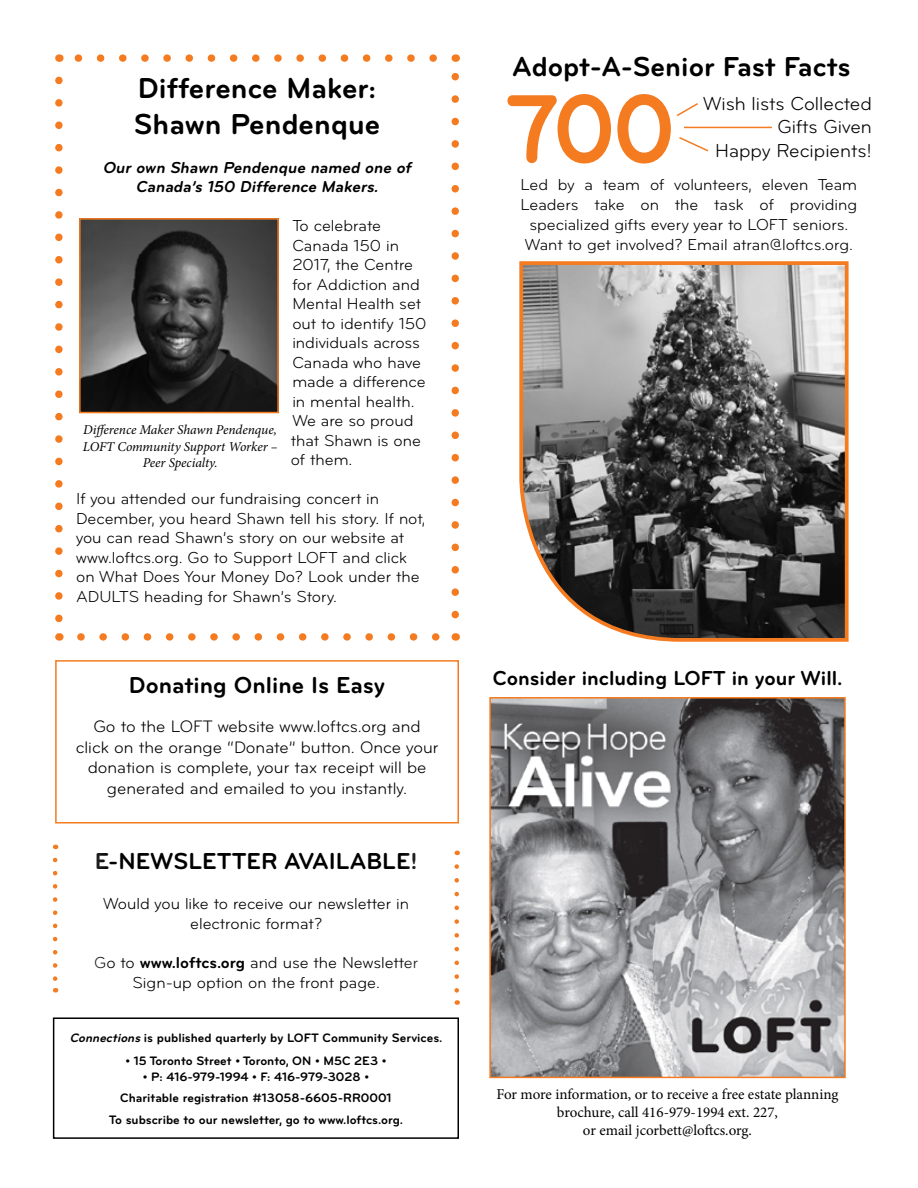
<style>
.page{position:relative;width:918px;height:1188px;background:#fff}
.page>*{position:absolute;margin:0;border:0;box-sizing:border-box;transform-origin:0 0}
.t1{font:700 100.65px "Bryant";color:#f47b20;scale:.91 1}
.t2{font:700 30px/36px "Bryant";color:#000}
.t3{font:700 28.5px "Bryant";color:#000}
.t4{font:700 24px "Bryant";color:#000}
.t5{font:700 21px "Bryant";color:#000}
.t6{font:19.5px/23.4px "Bryant";color:#000;text-align:right}
.t7{font:17.25px/20.7px "Bryant";color:#000;text-align:center}
.t8{font:16.5px/19.5px "Bryant";color:#000;text-align:center}
.t9{font:italic 700 16.5px/19.5px "Bryant";color:#000;text-align:center}
.t10{font:15px/18px "Minion Pro";color:#000;text-align:center}
.t11{font:italic 13.5px/16.2px "Minion Pro";letter-spacing:-.005em;color:#000;text-align:center}
.t12{font:700 12.75px/21.3px "Bryant";color:#000;text-align:center}
.s1{font-weight:700}
.s2{font-style:italic}
</style>
<div class="page">
<svg style="left:53px;top:860px;width:4px;height:133px"></svg>
<svg style="left:454px;top:866px;width:5px;height:139px"></svg>
<div style="left:55px;top:660px;width:404px;height:164px;border:2px solid #f47b20"></div>
<img style="left:492px;top:700px;width:351px;height:375px">
<div style="left:489px;top:697px;width:357px;height:381px;border:2px solid #f47b20"></div>
<div style="left:53px;top:1017px;width:406px;height:122px;border:2px solid #000"></div>
<svg style="left:55px;top:80px;width:8px;height:543px"></svg>
<svg style="left:81px;top:633px;width:359px;height:8px"></svg>
<svg style="left:452px;top:72px;width:7px;height:543px"></svg>
<svg style="left:74px;top:54px;width:359px;height:8px"></svg>
<svg style="left:79px;top:218px;width:200px;height:196px"></svg>
<svg style="left:519px;top:261px;width:330px;height:381px"></svg>
<svg style="left:677px;top:103px;width:21px;height:14px"></svg>
<hr style="left:684px;top:127px;width:88px;height:1px;background:#f47b20">
<svg style="left:679px;top:137px;width:30px;height:15px"></svg>
<h2 class="t2" style="left:134px;top:70px;width:248px">Difference Maker:<br>Shawn Pendenque</h2>
<p class="t9" style="left:103px;top:158px;width:314px">Our own Shawn Pendenque named one of<br>Canada’s 150 Difference Makers.</p>
<p class="t8" style="left:291px;top:216px;width:137px;text-align:left">To celebrate<br>Canada 150 in<br>2017, the Centre for Addiction and<br>Mental Health set out to identify 150 individuals across<br>Canada who have made a difference in mental health.<br>We are so proud that Shawn is one of them.</p>
<p class="t8" style="left:76px;top:489px;width:351px;text-align:left">If you attended our fundraising concert in December, you heard Shawn tell his story. If not, you can read Shawn’s story on our website at www.loftcs.org. Go to Support LOFT and click on What Does Your Money Do? Look under the ADULTS heading for Shawn’s Story.</p>
<p class="t11" style="left:83px;top:422px;width:196px">Difference Maker Shawn Pendenque,<br>LOFT Community Support Worker –<br>Peer Specialty.</p>
<h3 class="t4" style="left:129px;top:670px;width:258px">Donating Online Is Easy</h3>
<p class="t7" style="left:76px;top:716px;width:364px">Go to the LOFT website www.loftcs.org and click on the orange “Donate” button. Once your donation is complete, your tax receipt will be generated and emailed to you instantly.</p>
<h3 class="t4" style="left:95px;top:847px;width:324px">E-NEWSLETTER AVAILABLE!</h3>
<p class="t8" style="left:103px;top:894px;width:307px">Would you like to receive our newsletter in electronic format?</p>
<p class="t8" style="left:94px;top:953px;width:325px">Go to <span class="s1">www.loftcs.org</span> and use the Newsletter<br>Sign-up option on the front page.</p>
<p class="t12" style="left:70px;top:1027px;width:374px"><span class="s2">Connections</span>is published quarterly by LOFT Community Services.</p>
<p class="t12" style="left:125px;top:1050px;width:263px">• 15 Toronto Street • Toronto, ON • M5C 2E3 •</p>
<p class="t12" style="left:109px;top:1066px;width:296px">• P: 416-979-1994 • F: 416-979-3028 •<br>Charitable registration #13058-6605-RR0001<br>To subscribe to our newsletter, go to www.loftcs.org.</p>
<h3 class="t3" style="left:512px;top:49px;width:340px">Adopt-A-Senior Fast Facts</h3>
<h1 class="t1" style="left:506px;top:66px;width:188px">700</h1>
<p class="t6" style="left:703px;top:92px;width:170px">Wish lists Collected<br>Gifts Given<br>Happy Recipients!</p>
<p class="t8" style="left:520px;top:175px;width:338px">Led by a team of volunteers, eleven Team Leaders take on the task of providing specialized gifts every year to LOFT seniors.<br>Want to get involved? Email atran@loftcs.org.</p>
<p class="t5" style="left:493px;top:665px;width:351px">Consider including LOFT in your Will.</p>
<p class="t10" style="left:496px;top:1085px;width:344px">For more information, or to receive a free estate planning brochure, call 416-979-1994 ext. 227,<br>or email jcorbett@loftcs.org.</p>
</div>
